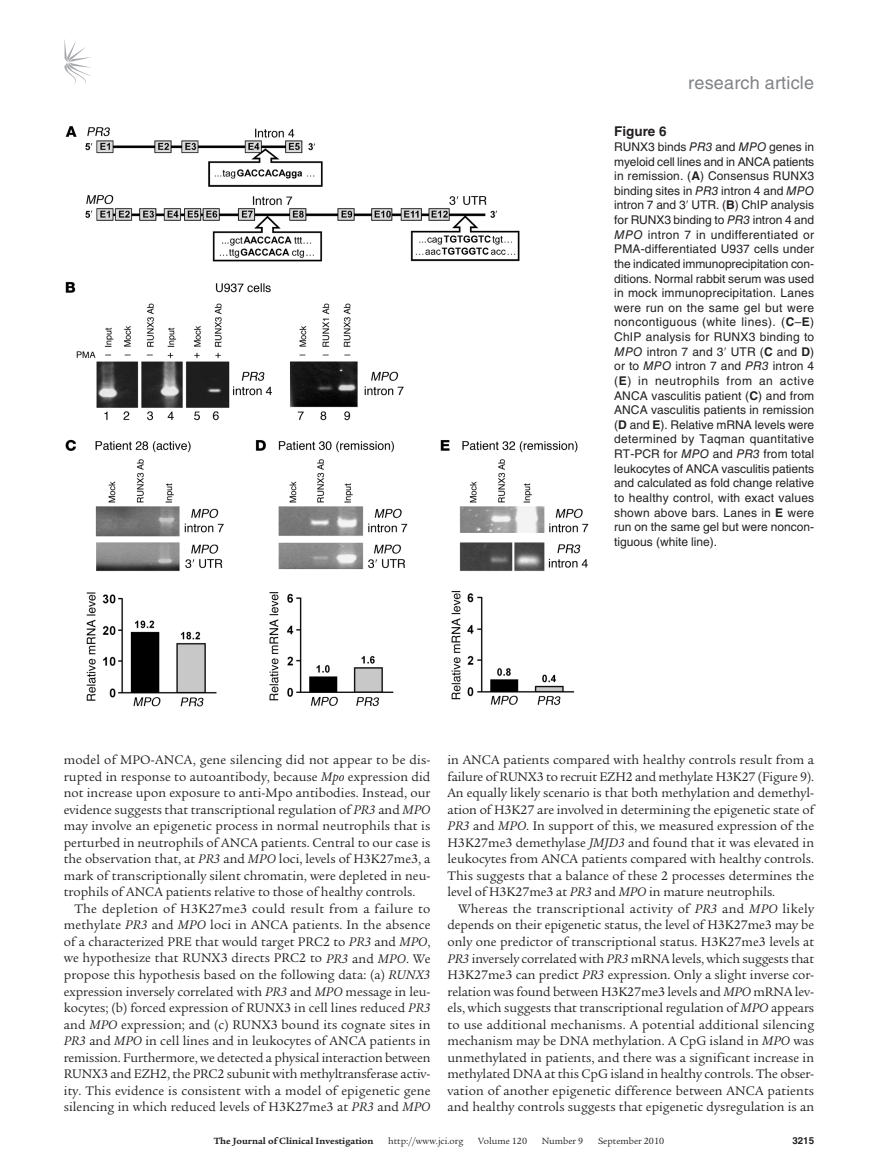
<style>
.page{position:relative;width:878px;height:1174px;background:#fff}
.page>*{position:absolute;margin:0;border:0;box-sizing:border-box;transform-origin:0 0}
.t1{font:18px "Helvetica LT Std";letter-spacing:.01em;color:#808285}
.t2{font:13.5px/16.5px "Legacy Serif Std";color:#231f20;text-align:justify}
.t3{font:700 13.5px "Helvetica LT Std";color:#231f20}
.t4{font:12px/14.7px "Helvetica LT Std";color:#231f20;text-align:justify}
.t5{font:9.75px "Legacy Serif Std";color:#231f20}
.t6{font:700 9.75px "Legacy Serif Std";color:#231f20}
.t7{font:700 9.75px "Helvetica LT Std";color:#231f20}
.s1{font-style:italic}
.s2{font-weight:700}
</style>
<div class="page">
<svg style="left:64px;top:39px;width:27px;height:46px"></svg>
<img style="left:65px;top:126px;width:524px;height:581px">
<h1 class="t1" style="left:688px;top:72px;width:127px">research article</h1>
<p class="t3" style="left:614px;top:123px;width:54px">Figure 6</p>
<p class="t4" style="left:614px;top:139px;width:201px">RUNX3 binds <span class="s1">PR3</span> and <span class="s1">MPO</span> genes in myeloid cell lines and in ANCA patients in remission. (<span class="s2">A</span>) Consensus RUNX3 binding sites in <span class="s1">PR3</span> intron 4 and <span class="s1">MPO </span>intron 7 and 3 UTR. (<span class="s2">B</span>) ChIP analysis for RUNX3 binding to <span class="s1">PR3</span> intron 4 and <span class="s1">MPO</span> intron 7 in undifferentiated or PMA-differentiated U937 cells under the indicated immunoprecipitation con&shy;ditions. Normal rabbit serum was used in mock immunoprecipitation. Lanes were run on the same gel but were noncontiguous (white lines). (<span class="s2">C</span>–<span class="s2">E</span>)<br>ChIP analysis for RUNX3 binding to <span class="s1">MPO</span> intron 7 and 3 UTR (<span class="s2">C</span> and <span class="s2">D</span>) or to <span class="s1">MPO</span> intron 7 and <span class="s1">PR3</span> intron 4 (<span class="s2">E</span>) in neutrophils from an active ANCA vasculitis patient (<span class="s2">C</span>) and from ANCA vasculitis patients in remission (<span class="s2">D</span> and <span class="s2">E</span>). Relative mRNA levels were determined by Taqman quantitative RT-PCR for <span class="s1">MPO</span> and <span class="s1">PR3</span> from total leukocytes of ANCA vasculitis patients and calculated as fold change relative to healthy control, with exact values shown above bars. Lanes in <span class="s2">E</span> were run on the same gel but were noncon&shy;tiguous (white line).</p>
<p class="t2" style="left:64px;top:752px;width:368px">model of MPO-ANCA, gene silencing did not appear to be dis&shy;rupted in response to autoantibody, because <span class="s1">Mpo</span> expression did not increase upon exposure to anti-Mpo antibodies. Instead, our evidence suggests that transcriptional regulation of <span class="s1">PR3</span> and <span class="s1">MPO </span>may involve an epigenetic process in normal neutrophils that is perturbed in neutrophils of ANCA patients. Central to our case is the observation that, at <span class="s1">PR3</span> and <span class="s1">MPO</span> loci, levels of H3K27me3, a mark of transcriptionally silent chromatin, were depleted in neu&shy;trophils of ANCA patients relative to those of healthy controls.</p>
<p class="t2" style="left:64px;top:900px;width:368px;text-indent:11px">The depletion of H3K27me3 could result from a failure to methylate <span class="s1">PR3</span> and <span class="s1">MPO</span> loci in ANCA patients. In the absence of a characterized PRE that would target PRC2 to <span class="s1">PR3</span> and <span class="s1">MPO</span>, we hypothesize that RUNX3 directs PRC2 to <span class="s1">PR3</span> and <span class="s1">MPO</span>. We propose this hypothesis based on the following data: (a) <span class="s1">RUNX3 </span>expression inversely correlated with <span class="s1">PR3</span> and <span class="s1">MPO</span> message in leu&shy;kocytes; (b) forced expression of RUNX3 in cell lines reduced <span class="s1">PR3 </span>and <span class="s1">MPO</span> expression; and (c) RUNX3 bound its cognate sites in <span class="s1">PR3</span> and <span class="s1">MPO</span> in cell lines and in leukocytes of ANCA patients in remission. Furthermore, we detected a physical interaction between RUNX3 and EZH2, the PRC2 subunit with methyltransferase activ&shy;ity. This evidence is consistent with a model of epigenetic gene silencing in which reduced levels of H3K27me3 at <span class="s1">PR3</span> and <span class="s1">MPO</span></p>
<p class="t2" style="left:447px;top:752px;width:368px">in ANCA patients compared with healthy controls result from a failure of RUNX3 to recruit EZH2 and methylate H3K27 (Figure 9).<br>An equally likely scenario is that both methylation and demethyl&shy;ation of H3K27 are involved in determining the epigenetic state of <span class="s1">PR3</span> and <span class="s1">MPO</span>. In support of this, we measured expression of the H3K27me3 demethylase <span class="s1">JMJD3</span> and found that it was elevated in leukocytes from ANCA patients compared with healthy controls.<br>This suggests that a balance of these 2 processes determines the level of H3K27me3 at <span class="s1">PR3</span> and <span class="s1">MPO</span> in mature neutrophils.</p>
<p class="t2" style="left:447px;top:900px;width:368px;text-indent:11px">Whereas the transcriptional activity of <span class="s1">PR3</span> and <span class="s1">MPO</span> likely depends on their epigenetic status, the level of H3K27me3 may be only one predictor of transcriptional status. H3K27me3 levels at <span class="s1">PR3</span> inversely correlated with <span class="s1">PR3</span> mRNA levels, which suggests that H3K27me3 can predict <span class="s1">PR3</span> expression. Only a slight inverse cor&shy;relation was found between H3K27me3 levels and <span class="s1">MPO</span> mRNA lev&shy;els, which suggests that transcriptional regulation of <span class="s1">MPO</span> appears to use additional mechanisms. A potential additional silencing mechanism may be DNA methylation. A CpG island in <span class="s1">MPO</span> was unmethylated in patients, and there was a significant increase in methylated DNA at this CpG island in healthy controls. The obser&shy;vation of another epigenetic difference between ANCA patients and healthy controls suggests that epigenetic dysregulation is an</p>
<p class="t6" style="left:214px;top:1135px;width:161px">The Journal of Clinical Investigation</p>
<p class="t5" style="left:388px;top:1135px;width:77px">http://www.jci.org</p>
<p class="t5" style="left:478px;top:1135px;width:50px">Volume 120</p>
<p class="t5" style="left:541px;top:1135px;width:43px">Number 9</p>
<p class="t5" style="left:598px;top:1135px;width:68px">September 2010</p>
<p class="t7" style="left:792px;top:1134px;width:23px">3215</p>
</div>
